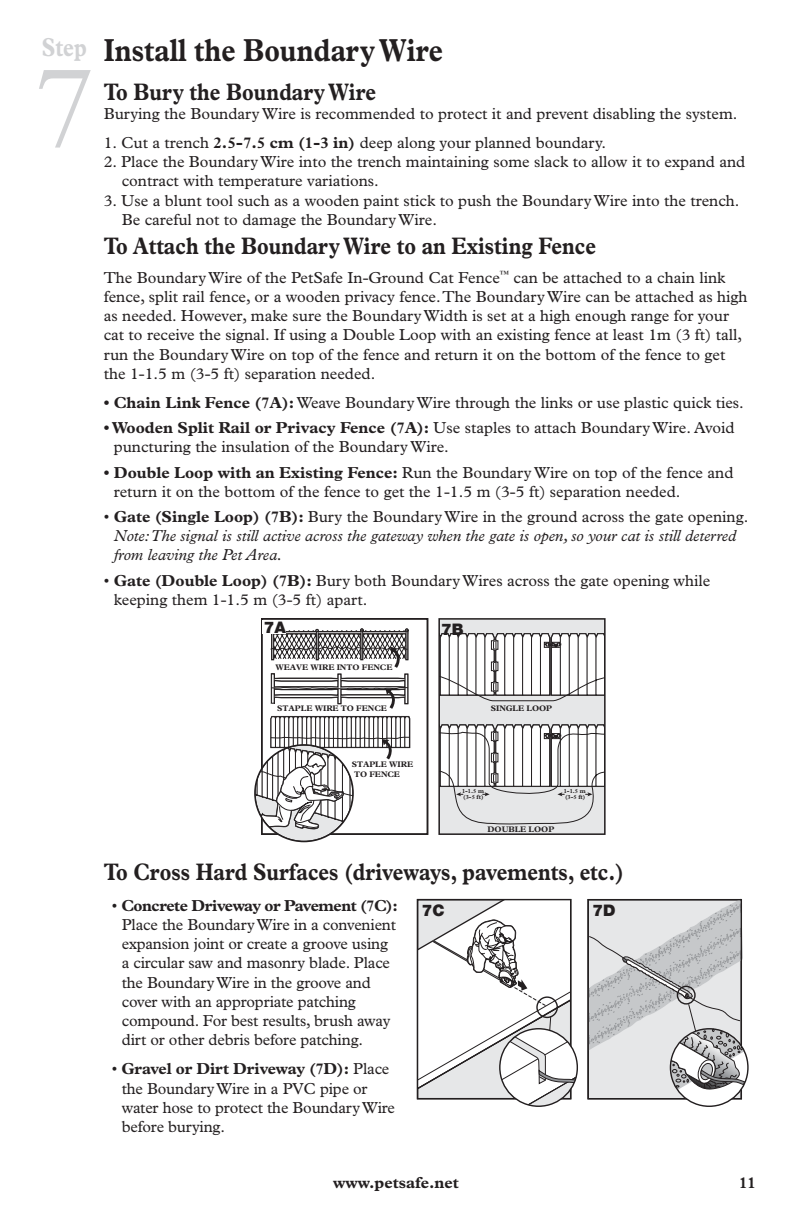
<style>
.page{position:relative;width:792px;height:1224px;background:#fff}
.page>*{position:absolute;margin:0;border:0;box-sizing:border-box;transform-origin:0 0}
.t1{font:300 116px "Plantin";color:#d1d2d4}
.t2{font:700 32px "Plantin";color:#231f20;scale:.85 1}
.t3{font:700 26px "Plantin";color:#d1d2d4;scale:.8 1}
.t4{font:700 24px "Plantin";color:#231f20;scale:.85 1}
.t5{font:16px/19.2px "Plantin";color:#231f20}
.t6{font:italic 16px/19.2px "Plantin";color:#231f20}
.t7{font:700 16px "Plantin";color:#231f20}
.t8{font:900 16px "Helvetica Neue";color:#231f20}
.t9{font:700 8.2px/9.6px "Plantin";color:#231f20}
.t10{font:700 6px "Plantin";color:#231f20}
.s1{font-weight:700}
.s2{font-style:normal}
.s3{font-weight:700;font-style:normal}
</style>
<div class="page">
<svg style="left:255px;top:618px;width:174px;height:218px"></svg>
<div style="left:263px;top:620px;width:23px;height:14px;background:#fff"></div>
<div style="left:439px;top:619px;width:166px;height:215px;background:#e6e7e8"></div>
<svg style="left:441px;top:633px;width:162px;height:68px;background:#d3d2d3"></svg>
<svg style="left:441px;top:724px;width:162px;height:101px"></svg>
<div style="left:438px;top:618px;width:168px;height:217px;border:2px solid #231f20"></div>
<svg style="left:418px;top:900px;width:160px;height:207px"></svg>
<svg style="left:587px;top:898px;width:162px;height:209px;background:#cccdce"></svg>
<h3 class="t3" style="left:42px;top:38px;width:58px">Step</h3>
<h1 class="t1" style="left:33px;top:66px;width:64px">7</h1>
<h2 class="t2" style="left:104px;top:39px;width:401px">Install the Boundary Wire</h2>
<h3 class="t4" style="left:104px;top:83px;width:322px">To Bury the Boundary Wire</h3>
<p class="t5" style="left:104px;top:105px;width:635px">Burying the Boundary Wire is recommended to protect it and prevent disabling the system.</p>
<p class="t5" style="left:104px;top:134px;width:504px">1. Cut a trench <span class="s1">2.5-7.5 cm (1-3 in)</span> deep along your planned boundary.</p>
<p class="t5" style="left:122px;top:154px;width:625px;text-indent:-18px">2. Place the Boundary Wire into the trench maintaining some slack to allow it to expand and contract with temperature variations.</p>
<p class="t5" style="left:122px;top:192px;width:619px;text-indent:-18px">3. Use a blunt tool such as a wooden paint stick to push the Boundary Wire into the trench.<br>Be careful not to damage the Boundary Wire.</p>
<h3 class="t4" style="left:104px;top:237px;width:581px">To Attach the Boundary Wire to an Existing Fence</h3>
<p class="t5" style="left:104px;top:269px;width:645px">The Boundary Wire of the PetSafe In-Ground Cat Fence<sup>™</sup> can be attached to a chain link fence, split rail fence, or a wooden privacy fence. The Boundary Wire can be attached as high as needed. However, make sure the Boundary Width is set at a high enough range for your cat to receive the signal. If using a Double Loop with an existing fence at least 1m (3 ft) tall, run the Boundary Wire on top of the fence and return it on the bottom of the fence to get the 1-1.5 m (3-5 ft) separation needed.</p>
<p class="t5" style="left:104px;top:394px;width:641px"><span class="s1">• Chain Link Fence (7A):</span> Weave Boundary Wire through the links or use plastic quick ties.</p>
<p class="t5" style="left:114px;top:420px;width:623px;text-indent:-10px"><span class="s1">• Wooden Split Rail or Privacy Fence (7A):</span> Use staples to attach Boundary Wire. Avoid puncturing the insulation of the Boundary Wire.</p>
<p class="t5" style="left:114px;top:464px;width:621px;text-indent:-10px"><span class="s1">• Double Loop with an Existing Fence:</span> Run the Boundary Wire on top of the fence and return it on the bottom of the fence to get the 1-1.5 m (3-5 ft) separation needed.</p>
<p class="t6" style="left:114px;top:508px;width:636px;text-indent:-10px"><span class="s2">•</span> <span class="s3">Gate (Single Loop) (7B):</span> <span class="s2">Bury the Boundary Wire in the ground across the gate opening.<br></span>Note: The signal is still active across the gateway when the gate is open, so your cat is still deterred from leaving the Pet Area.</p>
<p class="t5" style="left:114px;top:572px;width:598px;text-indent:-10px">• <span class="s1">Gate (Double Loop) (7B):</span> Bury both Boundary Wires across the gate opening while keeping them 1-1.5 m (3-5 ft) apart.</p>
<p class="t8" style="left:264px;top:622px;width:24px">7A</p>
<p class="t9" style="left:275px;top:663px;width:119px">WEAVE WIRE INTO FENCE</p>
<p class="t8" style="left:441px;top:624px;width:24px">7B</p>
<p class="t9" style="left:277px;top:704px;width:111px">STAPLE WIRE TO FENCE</p>
<p class="t9" style="left:491px;top:704px;width:63px">SINGLE LOOP</p>
<p class="t9" style="left:352px;top:760px;width:63px">STAPLE WIRE<br>TO FENCE</p>
<p class="t10" style="left:462px;top:789px;width:24px">1-1.5 m</p>
<p class="t10" style="left:463px;top:794px;width:22px">(3-5 ft)</p>
<p class="t10" style="left:564px;top:789px;width:24px">1-1.5 m</p>
<p class="t10" style="left:565px;top:795px;width:22px">(3-5 ft)</p>
<p class="t9" style="left:487px;top:825px;width:68px">DOUBLE LOOP</p>
<h3 class="t4" style="left:104px;top:864px;width:613px">To Cross Hard Surfaces (driveways, pavements, etc.)</h3>
<p class="t5" style="left:122px;top:897px;width:278px;text-indent:-10px">• <span class="s1">Concrete Driveway or Pavement (7C):<br></span>Place the Boundary Wire in a convenient expansion joint or create a groove using a circular saw and masonry blade. Place the Boundary Wire in the groove and cover with an appropriate patching compound. For best results, brush away dirt or other debris before patching.</p>
<p class="t5" style="left:122px;top:1061px;width:275px;text-indent:-10px">• <span class="s1">Gravel or Dirt Driveway (7D):</span> Place the Boundary Wire in a PVC pipe or water hose to protect the Boundary Wire before burying.</p>
<p class="t8" style="left:422px;top:905px;width:24px">7C</p>
<p class="t8" style="left:593px;top:905px;width:25px">7D</p>
<p class="t7" style="left:333px;top:1177px;width:127px">www.petsafe.net</p>
<p class="t7" style="left:739px;top:1177px;width:18px">11</p>
</div>
